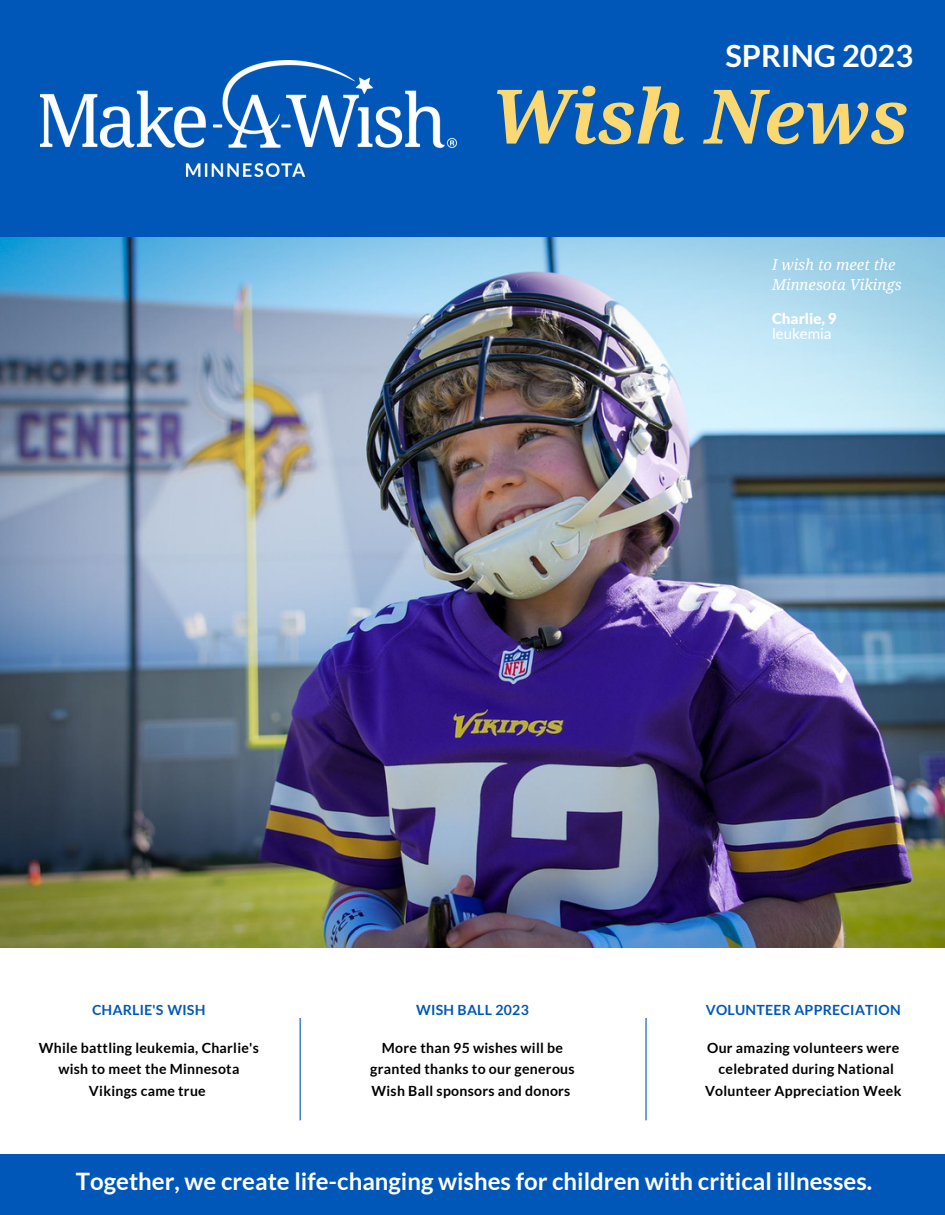
<style>
.page{position:relative;width:945px;height:1215px;background:#fff}
.page>*{position:absolute;margin:0;border:0;box-sizing:border-box;transform-origin:0 0}
.t1{font:italic 700 75.15px "Droid Serif";color:#fbd872}
.t2{font:700 30.75px "Lato";color:#fff}
.t3{font:700 24px "Lato";color:#fff}
.t4{font:italic 15px/20.2px "Droid Serif";color:#fff}
.t5{font:900 15px "Lato";color:#fff}
.t6{font:15px "Lato";color:#fff}
.t7{font:700 14.1px/21.3px "Lato";letter-spacing:.02em;color:#000;text-align:center}
.t8{font:700 14.1px "Lato";letter-spacing:.02em;color:#0057b8}
</style>
<div class="page">
<div style="left:0;top:0;width:945px;height:238px;background:#0057b8"></div>
<div style="left:0;top:1154px;width:945px;height:61px;background:#0057b8"></div>
<img style="left:40px;top:60px;width:417px;height:116px">
<img style="left:0;top:237px;width:945px;height:710px">
<hr style="left:300px;top:1018px;width:1px;height:102px;background:#0057b8">
<hr style="left:645px;top:1018px;width:2px;height:102px;background:#0057b8">
<p class="t2" style="left:725px;top:36px;width:189px">SPRING 2023</p>
<p class="t1" style="left:490px;top:74px;width:420px">Wish News</p>
<p class="t4" style="left:772px;top:255px;width:131px">I wish to meet the<br>Minnesota Vikings</p>
<p class="t5" style="left:772px;top:309px;width:66px">Charlie, 9</p>
<p class="t6" style="left:772px;top:324px;width:61px">leukemia</p>
<p class="t8" style="left:92px;top:1001px;width:115px">CHARLIE'S WISH</p>
<p class="t8" style="left:416px;top:1001px;width:114px">WISH BALL 2023</p>
<p class="t8" style="left:706px;top:1001px;width:196px">VOLUNTEER APPRECIATION</p>
<p class="t7" style="left:370px;top:1037px;width:206px">More than 95 wishes will be granted thanks to our generous<br>Wish Ball sponsors and donors</p>
<p class="t7" style="left:705px;top:1037px;width:198px">Our amazing volunteers were celebrated during National<br>Volunteer Appreciation Week</p>
<p class="t7" style="left:39px;top:1037px;width:222px">While battling leukemia, Charlie's wish to meet the Minnesota<br>Vikings came true</p>
<p class="t3" style="left:76px;top:1166px;width:798px">Together, we create life-changing wishes for children with critical illnesses.</p>
</div>
